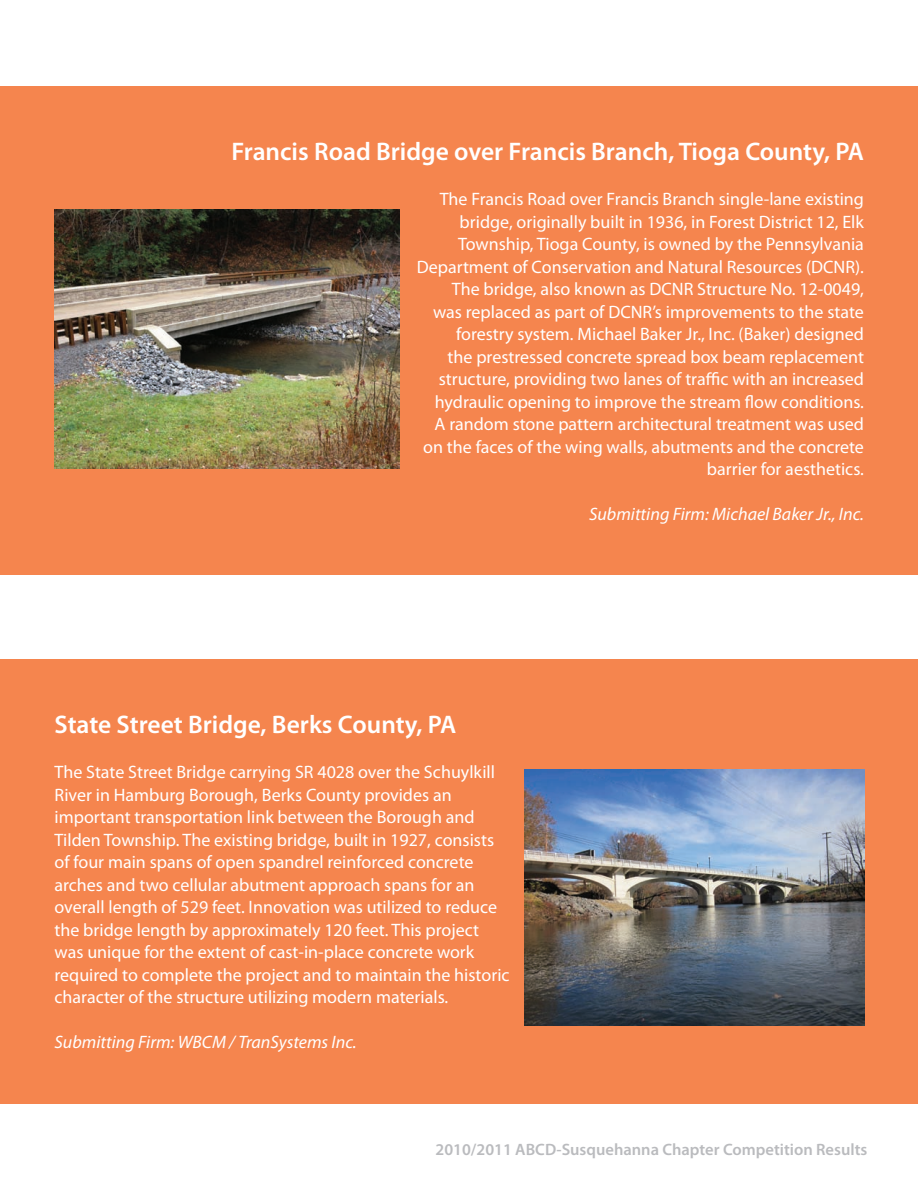
<style>
.page{position:relative;width:918px;height:1188px;background:#fff}
.page>*{position:absolute;margin:0;border:0;box-sizing:border-box;transform-origin:0 0}
.t1{font:600 25.5px "Myriad Pro";color:#fff}
.t2{font:18px/22.5px "Myriad Pro";color:#fff;text-align:right}
.t3{font:italic 18px "Myriad Pro";color:#fff}
.t4{font:600 16.5px "Myriad Pro";color:#babbbe}
</style>
<div class="page">
<div style="left:0;top:86px;width:918px;height:489px;background:#f5854e"></div>
<img style="left:54px;top:210px;width:346px;height:259px">
<div style="left:1px;top:659px;width:917px;height:445px;background:#f5854e"></div>
<img style="left:524px;top:770px;width:341px;height:255px">
<h1 class="t1" style="left:231px;top:135px;width:634px">Francis Road Bridge over Francis Branch, Tioga County, PA</h1>
<p class="t2" style="left:417px;top:187px;width:449px">The Francis Road over Francis Branch single-lane existing bridge, originally built in 1936, in Forest District 12, Elk Township, Tioga County, is owned by the Pennsylvania Department of Conservation and Natural Resources (DCNR).<br>The bridge, also known as DCNR Structure No. 12-0049,<br>was replaced as part of DCNR’s improvements to the state forestry system. Michael Baker Jr., Inc. (Baker) designed<br>the prestressed concrete spread box beam replacement structure, providing two lanes of traffic with an increased hydraulic opening to improve the stream flow conditions.<br>A random stone pattern architectural treatment was used on the faces of the wing walls, abutments and the concrete barrier for aesthetics.</p>
<p class="t3" style="left:589px;top:503px;width:276px">Submitting Firm: Michael Baker Jr., Inc.</p>
<h1 class="t1" style="left:55px;top:709px;width:404px">State Street Bridge, Berks County, PA</h1>
<p class="t2" style="left:55px;top:761px;width:457px;text-align:left">The State Street Bridge carrying SR 4028 over the Schuylkill River in Hamburg Borough, Berks County provides an important transportation link between the Borough and Tilden Township. The existing bridge, built in 1927, consists of four main spans of open spandrel reinforced concrete arches and two cellular abutment approach spans for an overall length of 529 feet. Innovation was utilized to reduce the bridge length by approximately 120 feet. This project was unique for the extent of cast-in-place concrete work required to complete the project and to maintain the historic character of the structure utilizing modern materials.</p>
<p class="t3" style="left:55px;top:1031px;width:304px">Submitting Firm: WBCM / TranSystems Inc.</p>
<p class="t4" style="left:436px;top:1139px;width:433px">2010/2011 ABCD-Susquehanna Chapter Competition Results</p>
</div>
